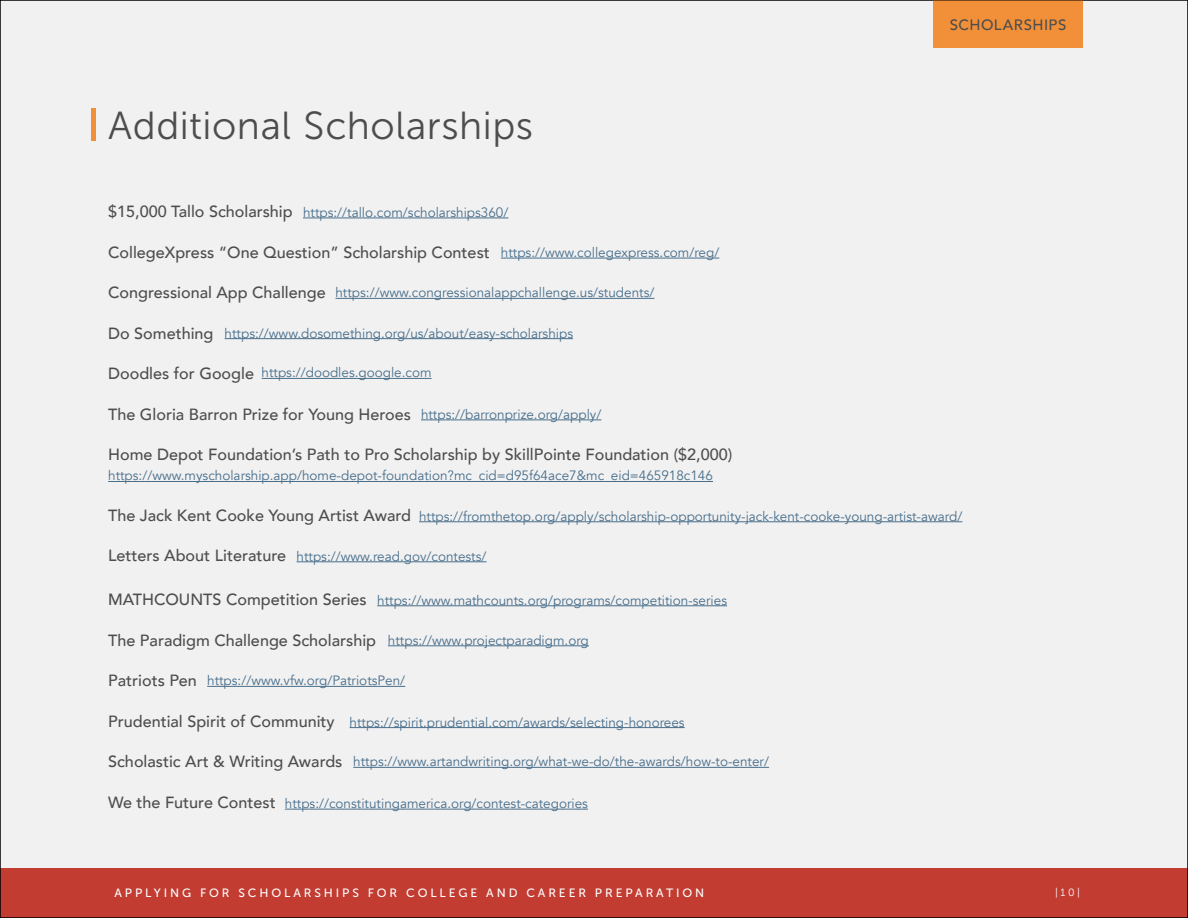
<style>
.page{position:relative;width:1188px;height:918px;background:#c23c32}
.page>*{position:absolute;margin:0;border:0;box-sizing:border-box;transform-origin:0 0}
.t1{font:39px "Museo Sans 300";letter-spacing:.015em;color:#4d4d4d}
.t2{font:500 16.2px "Avenir";color:#4d4d4d}
.t3{font:500 15px "Avenir";letter-spacing:.03em;color:#4d4d4d}
.t4{font:13.5px "Avenir";color:#486e8a}
.t5{font:12px "Museo Sans 500";letter-spacing:.24em;color:#fff}
.t6{font:10.5px "Museo Sans 300";color:#fff}
.s1{font-weight:500;font-size:16.2px;color:#4d4d4d}
.s2{font-weight:400;font-size:13.5px;color:#486e8a}
</style>
<div class="page">
<div style="left:0;top:0;width:1188px;height:867px;background:#f1f1f2"></div>
<hr style="left:421px;top:420px;width:180px;height:1px;background:#486e8a">
<hr style="left:108px;top:481px;width:605px;height:1px;background:#486e8a">
<hr style="left:225px;top:338px;width:348px;height:1px;background:#486e8a">
<hr style="left:419px;top:521px;width:543px;height:1px;background:#486e8a">
<hr style="left:388px;top:645px;width:201px;height:1px;background:#486e8a">
<hr style="left:285px;top:809px;width:303px;height:1px;background:#486e8a">
<hr style="left:377px;top:605px;width:350px;height:1px;background:#486e8a">
<hr style="left:207px;top:686px;width:198px;height:1px;background:#486e8a">
<hr style="left:297px;top:561px;width:190px;height:1px;background:#486e8a">
<hr style="left:262px;top:378px;width:170px;height:1px;background:#486e8a">
<hr style="left:335px;top:298px;width:319px;height:1px;background:#486e8a">
<hr style="left:501px;top:258px;width:218px;height:1px;background:#486e8a">
<hr style="left:350px;top:727px;width:335px;height:1px;background:#486e8a">
<hr style="left:353px;top:767px;width:416px;height:1px;background:#486e8a">
<hr style="left:303px;top:218px;width:205px;height:1px;background:#486e8a">
<div style="left:933px;top:0;width:149px;height:48px;background:#f29039"></div>
<hr style="left:92px;top:108px;width:4px;height:32px;background:#f29039">
<p class="t1" style="left:108px;top:104px;width:426px">Additional Scholarships</p>
<p class="t2" style="left:108px;top:197px;width:186px">$15,000 Tallo Scholarship</p>
<p class="t4" style="left:303px;top:204px;width:207px">https://tallo.com/scholarships360/</p>
<p class="t2" style="left:108px;top:238px;width:383px">CollegeXpress “One Question” Scholarship Contest</p>
<p class="t4" style="left:501px;top:244px;width:220px">https://www.collegexpress.com/reg/</p>
<p class="t2" style="left:108px;top:278px;width:219px">Congressional App Challenge</p>
<p class="t4" style="left:335px;top:285px;width:320px">https://www.congressionalappchallenge.us/students/</p>
<p class="t2" style="left:108px;top:319px;width:107px">Do Something</p>
<p class="t4" style="left:225px;top:325px;width:350px">https://www.dosomething.org/us/about/easy-scholarships</p>
<p class="t2" style="left:108px;top:359px;width:147px">Doodles for Google</p>
<p class="t4" style="left:262px;top:365px;width:171px">https://doodles.google.com</p>
<p class="t3" style="left:950px;top:12px;width:118px">SCHOLARSHIPS</p>
<p class="t2" style="left:108px;top:400px;width:304px">The Gloria Barron Prize for Young Heroes</p>
<p class="t4" style="left:421px;top:406px;width:182px">https://barronprize.org/apply/</p>
<p class="t2" style="left:108px;top:440px;width:626px">Home Depot Foundation’s Path to Pro Scholarship by SkillPointe Foundation ($2,000)</p>
<p class="t4" style="left:108px;top:468px;width:606px">https://www.myscholarship.app/home-depot-foundation?mc_cid=d95f64ace7&amp;mc_eid=465918c146</p>
<p class="t2" style="left:108px;top:501px;width:304px">The Jack Kent Cooke Young Artist Award</p>
<p class="t4" style="left:419px;top:508px;width:545px">https://fromthetop.org/apply/scholarship-opportunity-jack-kent-cooke-young-artist-award/</p>
<p class="t2" style="left:108px;top:542px;width:179px">Letters About Literature</p>
<p class="t4" style="left:297px;top:548px;width:191px">https://www.read.gov/contests/</p>
<p class="t4" style="left:108px;top:592px;width:620px"><span class="s1">MATHCOUNTS Competition Series</span> https://www.mathcounts.org/programs/competition-series</p>
<p class="t2" style="left:108px;top:626px;width:482px">The Paradigm Challenge Scholarship <span class="s2">https://www.projectparadigm.org</span></p>
<p class="t4" style="left:108px;top:673px;width:299px"><span class="s1">Patriots Pen</span> https://www.vfw.org/PatriotsPen/</p>
<p class="t2" style="left:108px;top:707px;width:228px">Prudential Spirit of Community</p>
<p class="t4" style="left:350px;top:714px;width:337px">https://spirit.prudential.com/awards/selecting-honorees</p>
<p class="t4" style="left:108px;top:754px;width:662px"><span class="s1">Scholastic Art &amp; Writing Awards</span> https://www.artandwriting.org/what-we-do/the-awards/how-to-enter/</p>
<p class="t2" style="left:108px;top:788px;width:169px">We the Future Contest</p>
<p class="t4" style="left:285px;top:795px;width:305px">https://constitutingamerica.org/contest-categories</p>
<p class="t5" style="left:114px;top:886px;width:591px">APPLYING FOR SCHOLARSHIPS FOR COLLEGE AND CAREER PREPARATION</p>
<p class="t6" style="left:1055px;top:887px;width:26px">|10|</p>
</div>
